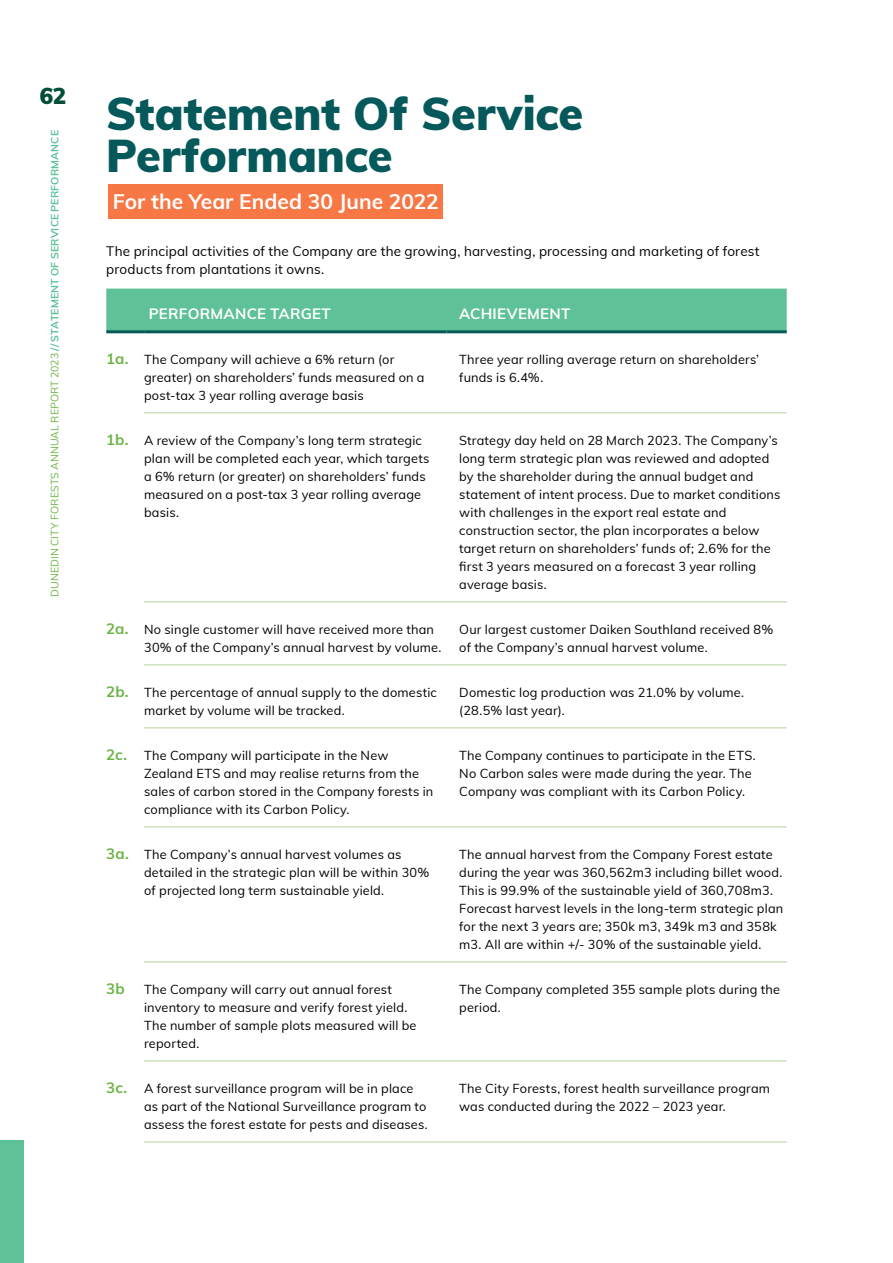
<style>
.page{position:relative;width:893px;height:1263px;background:#fff}
.page>*{position:absolute;margin:0;border:0;box-sizing:border-box;transform-origin:0 0}
.HEADING_1{font:900 45px/42px "Muli";color:#05595a}
.t1{font:900 22.5px "Muli";color:#014f39}
.H1_-_sub_heading{font:700 21px "Muli";color:#fff}
.NOTES_-_H2{font:700 15px "Muli";letter-spacing:.02em;color:#fff}
.NOTES_-_H2-2{font:700 15px "Muli";color:#6cb445}
.Directors_Report_-_BODY{font:13.5px/18px "Muli";letter-spacing:.01em;color:#000}
.NOTES_-_Body{font:12.75px/18px "Muli";letter-spacing:.015em;color:#000}
.t2{font:10.5px "Muli";letter-spacing:.01em;color:#6cb445}
.s1{font-weight:700;color:#5ec198}
</style>
<div class="page">
<div style="left:0;top:1140px;width:23px;height:123px;background:#5ec198"></div>
<div style="left:108px;top:184px;width:335px;height:35px;background:#f77845"></div>
<div style="left:106px;top:289px;width:681px;height:41px;background:#5ec198"></div>
<hr style="left:144px;top:412px;width:302px;height:1px;background:#b4d299">
<hr style="left:144px;top:601px;width:302px;height:1px;background:#b4d299">
<hr style="left:144px;top:664px;width:302px;height:1px;background:#b4d299">
<hr style="left:144px;top:727px;width:302px;height:1px;background:#b4d299">
<hr style="left:144px;top:826px;width:302px;height:1px;background:#b4d299">
<hr style="left:144px;top:961px;width:302px;height:1px;background:#b4d299">
<hr style="left:446px;top:412px;width:341px;height:1px;background:#b4d299">
<hr style="left:446px;top:601px;width:341px;height:1px;background:#b4d299">
<hr style="left:446px;top:664px;width:341px;height:1px;background:#b4d299">
<hr style="left:446px;top:727px;width:341px;height:1px;background:#b4d299">
<hr style="left:446px;top:826px;width:341px;height:1px;background:#b4d299">
<hr style="left:446px;top:961px;width:341px;height:1px;background:#b4d299">
<hr style="left:144px;top:1060px;width:302px;height:1px;background:#b4d299">
<hr style="left:144px;top:1141px;width:302px;height:1px;background:#b4d299">
<hr style="left:446px;top:1060px;width:341px;height:1px;background:#b4d299">
<hr style="left:446px;top:1141px;width:341px;height:1px;background:#b4d299">
<hr style="left:106px;top:330px;width:38px;height:3px;background:#05595a">
<hr style="left:144px;top:330px;width:302px;height:3px;background:#05595a">
<hr style="left:446px;top:330px;width:341px;height:3px;background:#05595a">
<h2 class="t1" style="left:40px;top:80px;width:28px">62</h2>
<p class="t2" style="left:47px;top:596px;width:468px;rotate:-90deg">DUNEDIN CITY FORESTS ANNUAL REPORT 2023 <span class="s1">// STATEMENT OF SERVICE PERFORMANCE</span></p>
<p class="HEADING_1" style="left:106px;top:91px;width:479px">Statement Of Service<br>Performance</p>
<p class="H1_-_sub_heading" style="left:113px;top:186px;width:328px">For the Year Ended 30 June 2022</p>
<p class="Directors_Report_-_BODY" style="left:106px;top:242px;width:655px">The principal activities of the Company are the growing, harvesting, processing and marketing of forest products from plantations it owns.</p>
<p class="NOTES_-_H2" style="left:149px;top:303px;width:183px">PERFORMANCE TARGET</p>
<p class="NOTES_-_H2" style="left:459px;top:303px;width:113px">ACHIEVEMENT</p>
<p class="NOTES_-_H2-2" style="left:106px;top:348px;width:24px">1a.</p>
<p class="NOTES_-_Body" style="left:144px;top:350px;width:282px">The Company will achieve a 6% return (or greater) on shareholders’ funds measured on a post-tax 3 year rolling average basis</p>
<p class="NOTES_-_Body" style="left:459px;top:350px;width:301px">Three year rolling average return on shareholders’ funds is 6.4%.</p>
<p class="NOTES_-_H2-2" style="left:106px;top:429px;width:24px">1b.</p>
<p class="NOTES_-_Body" style="left:144px;top:431px;width:287px">A review of the Company’s long term strategic plan will be completed each year, which targets a 6% return (or greater) on shareholders’ funds measured on a post-tax 3 year rolling average basis.</p>
<p class="NOTES_-_Body" style="left:459px;top:431px;width:323px">Strategy day held on 28 March 2023. The Company’s long term strategic plan was reviewed and adopted by the shareholder during the annual budget and statement of intent process. Due to market conditions with challenges in the export real estate and construction sector, the plan incorporates a below target return on shareholders’ funds of; 2.6% for the first 3 years measured on a forecast 3 year rolling average basis.</p>
<p class="NOTES_-_H2-2" style="left:106px;top:618px;width:24px">2a.</p>
<p class="NOTES_-_Body" style="left:144px;top:620px;width:299px">No single customer will have received more than<br>30% of the Company’s annual harvest by volume.</p>
<p class="NOTES_-_Body" style="left:459px;top:620px;width:316px">Our largest customer Daiken Southland received 8% of the Company’s annual harvest volume.</p>
<p class="NOTES_-_H2-2" style="left:106px;top:681px;width:24px">2b.</p>
<p class="NOTES_-_Body" style="left:144px;top:683px;width:294px">The percentage of annual supply to the domestic market by volume will be tracked.</p>
<p class="NOTES_-_Body" style="left:459px;top:683px;width:286px">Domestic log production was 21.0% by volume. (28.5% last year).</p>
<p class="NOTES_-_H2-2" style="left:106px;top:744px;width:22px">2c.</p>
<p class="NOTES_-_Body" style="left:144px;top:746px;width:291px">The Company will participate in the New Zealand ETS and may realise returns from the sales of carbon stored in the Company forests in compliance with its Carbon Policy.</p>
<p class="NOTES_-_Body" style="left:459px;top:746px;width:298px">The Company continues to participate in the ETS.<br>No Carbon sales were made during the year. The<br>Company was compliant with its Carbon Policy.</p>
<p class="NOTES_-_H2-2" style="left:106px;top:843px;width:24px">3a.</p>
<p class="NOTES_-_Body" style="left:144px;top:845px;width:287px">The Company’s annual harvest volumes as detailed in the strategic plan will be within 30% of projected long term sustainable yield.</p>
<p class="NOTES_-_Body" style="left:459px;top:845px;width:326px">The annual harvest from the Company Forest estate during the year was 360,562m3 including billet wood.<br>This is 99.9% of the sustainable yield of 360,708m3.<br>Forecast harvest levels in the long-term strategic plan for the next 3 years are; 350k m3, 349k m3 and 358k m3. All are within +/- 30% of the sustainable yield.</p>
<p class="NOTES_-_H2-2" style="left:106px;top:978px;width:20px">3b</p>
<p class="NOTES_-_Body" style="left:144px;top:980px;width:274px">The Company will carry out annual forest inventory to measure and verify forest yield.<br>The number of sample plots measured will be reported.</p>
<p class="NOTES_-_Body" style="left:459px;top:980px;width:322px">The Company completed 355 sample plots during the period.</p>
<p class="NOTES_-_H2-2" style="left:106px;top:1077px;width:22px">3c.</p>
<p class="NOTES_-_Body" style="left:144px;top:1079px;width:285px">A forest surveillance program will be in place as part of the National Surveillance program to assess the forest estate for pests and diseases.</p>
<p class="NOTES_-_Body" style="left:459px;top:1079px;width:312px">The City Forests, forest health surveillance program was conducted during the 2022 – 2023 year.</p>
</div>
